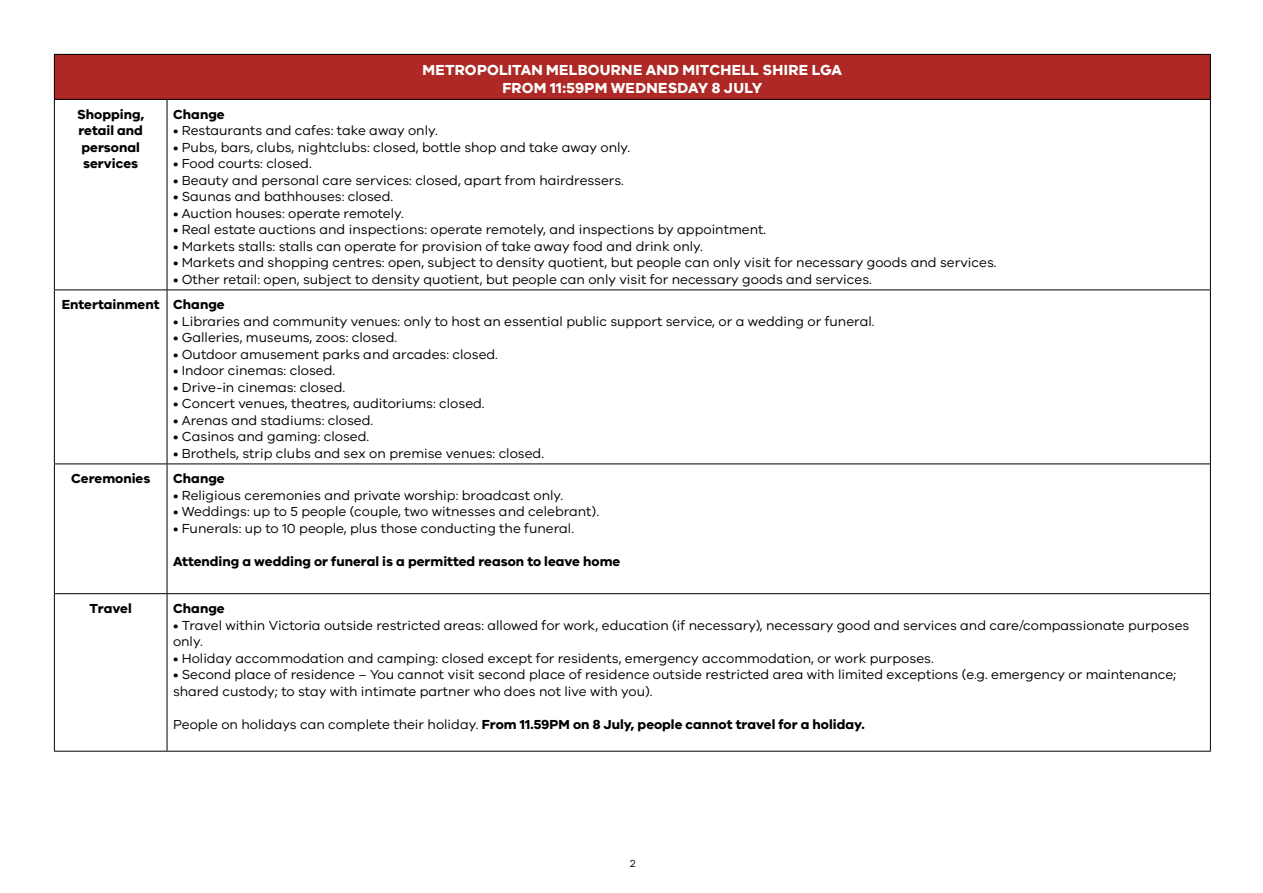
<style>
.page{position:relative;width:1263px;height:893px;background:#fff}
.page>*{position:absolute;margin:0;border:0;box-sizing:border-box;transform-origin:0 0}
.t1{font:700 15px/18px "VIC";letter-spacing:.015em;color:#fff;text-align:center}
.t2{font:13.5px/16.5px "VIC";color:#000}
.t3{font:700 13.5px/16.5px "VIC";color:#000;text-align:center}
.t4{font:10.5px "VIC";color:#000}
.s1{font-weight:400}
</style>
<div class="page">
<div style="left:54px;top:54px;width:1156px;height:45px;background:#ae2825"></div>
<hr style="left:54px;top:100px;width:1px;height:190px;background:#000">
<hr style="left:167px;top:100px;width:1px;height:190px;background:#000">
<hr style="left:1210px;top:100px;width:1px;height:190px;background:#000">
<hr style="left:54px;top:290px;width:113px;height:1px;background:#000">
<hr style="left:54px;top:290px;width:1px;height:174px;background:#000">
<hr style="left:167px;top:290px;width:1044px;height:1px;background:#000">
<hr style="left:167px;top:290px;width:1px;height:174px;background:#000">
<hr style="left:1210px;top:290px;width:1px;height:174px;background:#000">
<hr style="left:54px;top:464px;width:113px;height:1px;background:#000">
<hr style="left:54px;top:464px;width:1px;height:129px;background:#000">
<hr style="left:167px;top:464px;width:1044px;height:1px;background:#000">
<hr style="left:167px;top:464px;width:1px;height:129px;background:#000">
<hr style="left:1210px;top:464px;width:1px;height:129px;background:#000">
<hr style="left:54px;top:593px;width:113px;height:1px;background:#000">
<hr style="left:54px;top:594px;width:1px;height:157px;background:#000">
<hr style="left:167px;top:593px;width:1044px;height:1px;background:#000">
<hr style="left:167px;top:594px;width:1px;height:157px;background:#000">
<hr style="left:1210px;top:594px;width:1px;height:157px;background:#000">
<hr style="left:54px;top:751px;width:113px;height:1px;background:#000">
<hr style="left:167px;top:751px;width:1044px;height:1px;background:#000">
<hr style="left:54px;top:54px;width:113px;height:1px;background:#000">
<hr style="left:54px;top:55px;width:1px;height:44px;background:#000">
<hr style="left:167px;top:54px;width:1044px;height:1px;background:#000">
<hr style="left:1210px;top:55px;width:1px;height:44px;background:#000">
<hr style="left:54px;top:99px;width:113px;height:1px;background:#000">
<hr style="left:167px;top:99px;width:1044px;height:1px;background:#000">
<p class="t1" style="left:423px;top:61px;width:421px">METROPOLITAN MELBOURNE AND MITCHELL SHIRE LGA<br>FROM 11:59PM WEDNESDAY 8 JULY</p>
<p class="t3" style="left:77px;top:106px;width:69px">Shopping, retail and personal services</p>
<p class="t3" style="left:173px;top:106px;width:53px">Change</p>
<p class="t2" style="left:173px;top:122px;width:266px">• Restaurants and cafes: take away only.</p>
<p class="t2" style="left:173px;top:139px;width:459px">• Pubs, bars, clubs, nightclubs: closed, bottle shop and take away only.</p>
<p class="t2" style="left:173px;top:155px;width:140px">• Food courts: closed.</p>
<p class="t2" style="left:173px;top:172px;width:452px">• Beauty and personal care services: closed, apart from hairdressers.</p>
<p class="t2" style="left:173px;top:188px;width:222px">• Saunas and bathhouses: closed.</p>
<p class="t2" style="left:173px;top:205px;width:233px">• Auction houses: operate remotely.</p>
<p class="t2" style="left:173px;top:221px;width:595px">• Real estate auctions and inspections: operate remotely, and inspections by appointment.</p>
<p class="t2" style="left:173px;top:238px;width:531px">• Markets stalls: stalls can operate for provision of take away food and drink only.</p>
<p class="t2" style="left:173px;top:254px;width:825px">• Markets and shopping centres: open, subject to density quotient, but people can only visit for necessary goods and services.</p>
<p class="t2" style="left:173px;top:271px;width:700px">• Other retail: open, subject to density quotient, but people can only visit for necessary goods and services.</p>
<p class="t3" style="left:62px;top:296px;width:164px">Entertainment Change</p>
<p class="t2" style="left:173px;top:313px;width:703px">• Libraries and community venues: only to host an essential public support service, or a wedding or funeral.</p>
<p class="t2" style="left:173px;top:329px;width:226px">• Galleries, museums, zoos: closed.</p>
<p class="t2" style="left:173px;top:346px;width:327px">• Outdoor amusement parks and arcades: closed.</p>
<p class="t2" style="left:173px;top:362px;width:164px">• Indoor cinemas: closed.</p>
<p class="t2" style="left:173px;top:379px;width:174px">• Drive-in cinemas: closed.</p>
<p class="t2" style="left:173px;top:395px;width:313px">• Concert venues, theatres, auditoriums: closed.</p>
<p class="t2" style="left:173px;top:412px;width:202px">• Arenas and stadiums: closed.</p>
<p class="t2" style="left:173px;top:428px;width:198px">• Casinos and gaming: closed.</p>
<p class="t2" style="left:173px;top:445px;width:373px">• Brothels, strip clubs and sex on premise venues: closed.</p>
<p class="t3" style="left:71px;top:470px;width:81px">Ceremonies</p>
<p class="t3" style="left:173px;top:470px;width:53px">Change</p>
<p class="t2" style="left:173px;top:487px;width:392px">• Religious ceremonies and private worship: broadcast only.</p>
<p class="t2" style="left:173px;top:503px;width:428px">• Weddings: up to 5 people (couple, two witnesses and celebrant).</p>
<p class="t2" style="left:173px;top:520px;width:403px">• Funerals: up to 10 people, plus those conducting the funeral.</p>
<p class="t3" style="left:173px;top:553px;width:449px">Attending a wedding or funeral is a permitted reason to leave home</p>
<p class="t3" style="left:90px;top:600px;width:44px">Travel</p>
<p class="t3" style="left:173px;top:600px;width:53px">Change</p>
<p class="t2" style="left:173px;top:616px;width:1018px">• Travel within Victoria outside restricted areas: allowed for work, education (if necessary), necessary good and services and care/compassionate purposes only.</p>
<p class="t2" style="left:173px;top:649px;width:762px">• Holiday accommodation and camping: closed except for residents, emergency accommodation, or work purposes.</p>
<p class="t2" style="left:173px;top:666px;width:1005px">• Second place of residence – You cannot visit second place of residence outside restricted area with limited exceptions (e.g. emergency or maintenance; shared custody; to stay with intimate partner who does not live with you).</p>
<p class="t3" style="left:173px;top:715px;width:693px"><span class="s1">People on holidays can complete their holiday.</span> From 11.59PM on 8 July, people cannot travel for a holiday.</p>
<p class="t4" style="left:630px;top:858px;width:7px">2</p>
</div>
